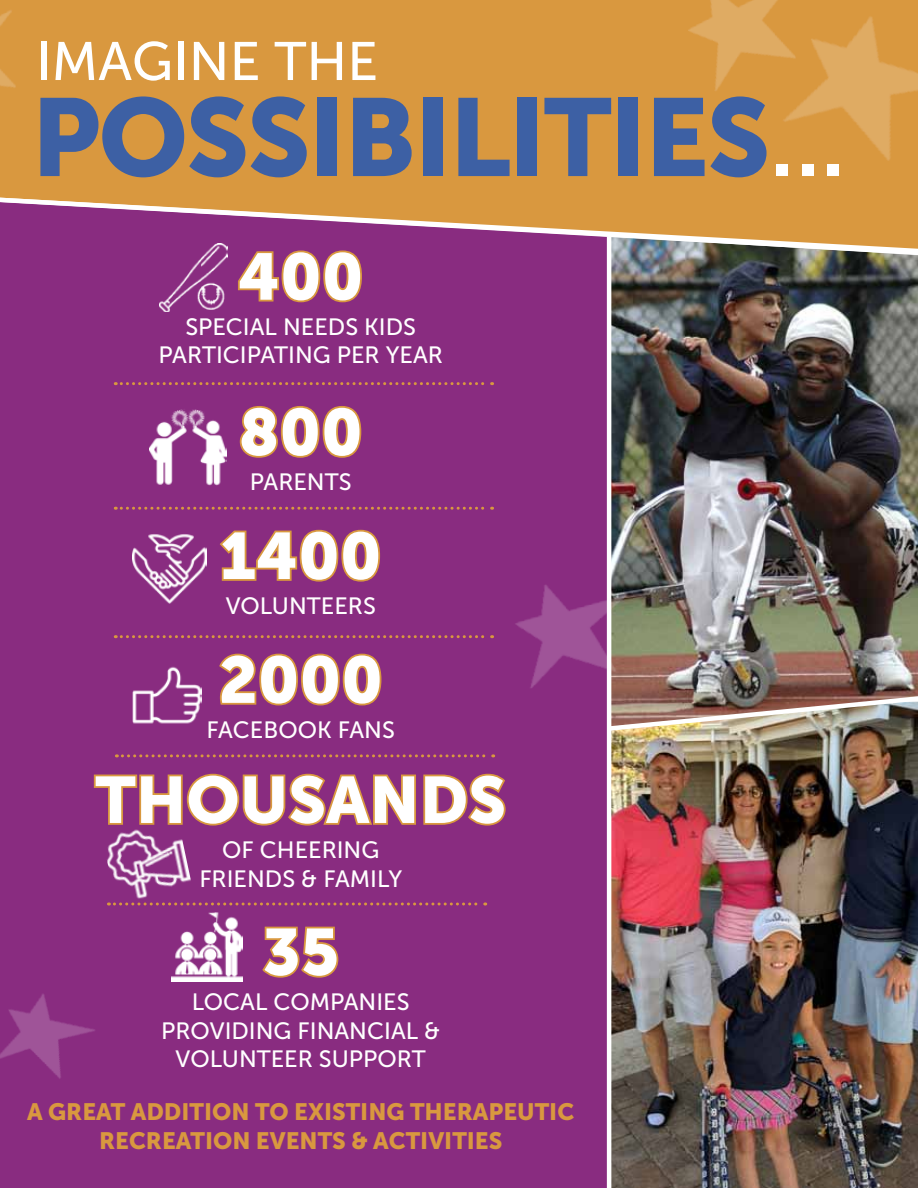
<style>
.page{position:relative;width:918px;height:1188px;background:#fff}
.page>*{position:absolute;margin:0;border:0;box-sizing:border-box;transform-origin:0 0}
.t1{font:109.5px "Museo Sans 900";letter-spacing:-.02em;color:#3d60a4}
.t2{font:65.25px "Museo Sans 900";color:#fff}
.t3{font:54px "Museo Sans 500";color:#fff}
.t4{font:23.55px/28.2px "Museo Sans 500";color:#fff;text-align:center}
.t5{font:23.55px/28.2px "Museo Sans 900";color:#d9983f;text-align:center}
.s1{font-family:"Museo Sans 500";color:#fff}
</style>
<div class="page">
<div style="left:0;top:0;width:756px;height:195px;background:#d9983f"></div>
<div style="left:0;top:259px;width:607px;height:929px;background:#892c80"></div>
<div style="left:0;top:0;width:52px;height:115px;background:#d9983f"></div>
<img style="left:668px;top:0;width:88px;height:107px">
<img style="left:756px;top:0;width:162px;height:195px">
<img style="left:611px;top:259px;width:307px;height:433px">
<svg style="left:0;top:195px;width:918px;height:64px;background:#b6756c"></svg>
<img style="left:611px;top:733px;width:307px;height:455px">
<img style="left:604px;top:692px;width:314px;height:41px">
<hr style="left:607px;top:237px;width:4px;height:951px;background:#fff">
<svg style="left:236px;top:249px;width:128px;height:55px;background:#a14d6b"></svg>
<svg style="left:238px;top:404px;width:125px;height:56px;background:#a24e6b"></svg>
<svg style="left:217px;top:528px;width:165px;height:55px;background:#a14d6b"></svg>
<svg style="left:218px;top:652px;width:165px;height:55px;background:#a24e6a"></svg>
<svg style="left:92px;top:771px;width:415px;height:57px;background:#a04b6c"></svg>
<svg style="left:260px;top:925px;width:80px;height:54px;background:#a45169"></svg>
<img style="left:159px;top:243px;width:69px;height:69px">
<img style="left:133px;top:532px;width:74px;height:74px">
<img style="left:133px;top:661px;width:68px;height:68px">
<img style="left:101px;top:816px;width:92px;height:92px">
<img style="left:171px;top:913px;width:72px;height:69px">
<img style="left:149px;top:410px;width:77px;height:78px">
<img style="left:169px;top:408px;width:23px;height:22px">
<img style="left:186px;top:409px;width:21px;height:21px">
<svg style="left:115px;top:382px;width:378px;height:3px"></svg>
<svg style="left:115px;top:507px;width:378px;height:3px"></svg>
<svg style="left:115px;top:635px;width:378px;height:3px"></svg>
<svg style="left:116px;top:754px;width:378px;height:3px"></svg>
<svg style="left:108px;top:903px;width:378px;height:3px"></svg>
<img style="left:501px;top:563px;width:149px;height:139px">
<img style="left:0;top:973px;width:114px;height:130px">
<h3 class="t3" style="left:36px;top:32px;width:344px">IMAGINE THE</h3>
<h1 class="t1" style="left:31px;top:76px;width:818px">POSSIBILITIES<span class="s1">...</span></h1>
<h2 class="t2" style="left:238px;top:240px;width:127px">400</h2>
<p class="t4" style="left:159px;top:313px;width:286px">SPECIAL NEEDS KIDS<br>PARTICIPATING PER YEAR</p>
<h2 class="t2" style="left:239px;top:395px;width:126px">800</h2>
<p class="t4" style="left:250px;top:468px;width:103px">PARENTS</p>
<h2 class="t2" style="left:220px;top:519px;width:163px">1400</h2>
<p class="t4" style="left:226px;top:592px;width:152px">VOLUNTEERS</p>
<h2 class="t2" style="left:219px;top:643px;width:166px">2000</h2>
<p class="t4" style="left:207px;top:716px;width:190px">FACEBOOK FANS</p>
<h2 class="t2" style="left:95px;top:763px;width:412px">THOUSANDS</h2>
<p class="t4" style="left:199px;top:836px;width:204px">OF CHEERING<br>FRIENDS &amp; FAMILY</p>
<h2 class="t2" style="left:263px;top:915px;width:78px">35</h2>
<p class="t4" style="left:161px;top:988px;width:281px">LOCAL COMPANIES<br>PROVIDING FINANCIAL &amp;<br>VOLUNTEER SUPPORT</p>
<p class="t5" style="left:27px;top:1098px;width:549px">A GREAT ADDITION TO EXISTING THERAPEUTIC<br>RECREATION EVENTS &amp; ACTIVITIES</p>
</div>
